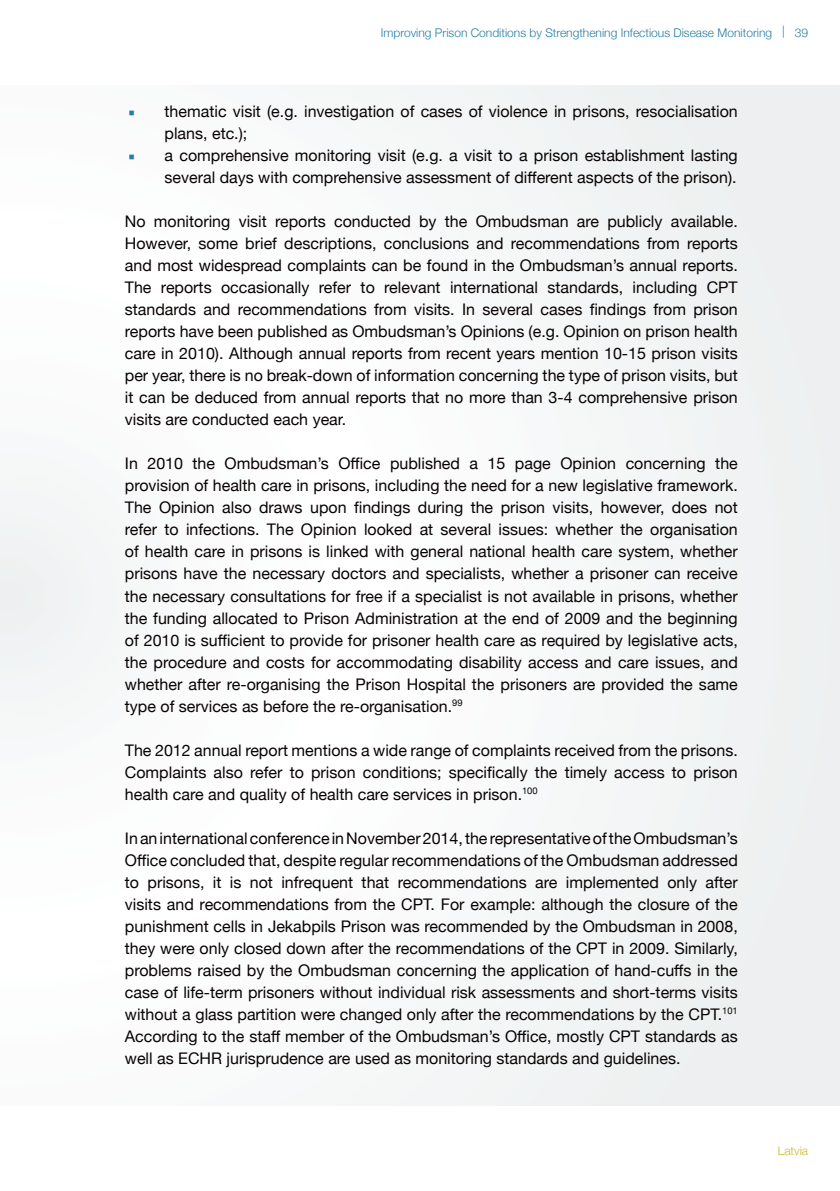
<style>
.page{position:relative;width:840px;height:1191px;background:#fff}
.page>*{position:absolute;margin:0;border:0;box-sizing:border-box;transform-origin:0 0}
.t1{font:16px/22px "Helvetica Neue";color:#080302;text-align:justify}
.t2{font:300 12px "Helvetica Neue";color:#277da3}
.t3{font:300 12px "Helvetica Neue";color:#c7ba2e}
.s1{font-family:"Minion Pro";color:#277da3}
</style>
<div class="page">
<div style="left:0;top:85px;width:839px;height:1021px;background:#f7f8f9"></div>
<p class="t2" style="left:380px;top:23px;width:428px">Improving Prison Conditions by Strengthening Infectious Disease Monitoring | 39</p>
<p class="t1" style="left:164px;top:102px;width:574px;text-indent:-36px"><span class="s1">■</span> thematic visit (e.g. investigation of cases of violence in prisons, resocialisation plans, etc.);</p>
<p class="t1" style="left:128px;top:146px;width:610px;text-align:right"><span class="s1">■</span> a comprehensive monitoring visit (e.g. a visit to a prison establishment lasting several days with comprehensive assessment of different aspects of the prison).</p>
<p class="t1" style="left:125px;top:212px;width:614px">No monitoring visit reports conducted by the Ombudsman are publicly available.<br>However, some brief descriptions, conclusions and recommendations from reports and most widespread complaints can be found in the Ombudsman’s annual reports.<br>The reports occasionally refer to relevant international standards, including CPT standards and recommendations from visits. In several cases findings from prison reports have been published as Ombudsman’s Opinions (e.g. Opinion on prison health care in 2010). Although annual reports from recent years mention 10-15 prison visits per year, there is no break-down of information concerning the type of prison visits, but it can be deduced from annual reports that no more than 3-4 comprehensive prison visits are conducted each year.</p>
<p class="t1" style="left:125px;top:454px;width:614px">In 2010 the Ombudsman’s Office published a 15 page Opinion concerning the provision of health care in prisons, including the need for a new legislative framework.<br>The Opinion also draws upon findings during the prison visits, however, does not refer to infections. The Opinion looked at several issues: whether the organisation of health care in prisons is linked with general national health care system, whether prisons have the necessary doctors and specialists, whether a prisoner can receive the necessary consultations for free if a specialist is not available in prisons, whether the funding allocated to Prison Administration at the end of 2009 and the beginning of 2010 is sufficient to provide for prisoner health care as required by legislative acts, the procedure and costs for accommodating disability access and care issues, and whether after re-organising the Prison Hospital the prisoners are provided the same type of services as before the re-organisation.<sup>99</sup></p>
<p class="t1" style="left:125px;top:740px;width:614px">The 2012 annual report mentions a wide range of complaints received from the prisons.<br>Complaints also refer to prison conditions; specifically the timely access to prison health care and quality of health care services in prison.<sup>100</sup></p>
<p class="t1" style="left:125px;top:828px;width:614px">In an international conference in November 2014, the representative of the Ombudsman’s Office concluded that, despite regular recommendations of the Ombudsman addressed to prisons, it is not infrequent that recommendations are implemented only after visits and recommendations from the CPT. For example: although the closure of the punishment cells in Jekabpils Prison was recommended by the Ombudsman in 2008, they were only closed down after the recommendations of the CPT in 2009. Similarly, problems raised by the Ombudsman concerning the application of hand-cuffs in the case of life-term prisoners without individual risk assessments and short-terms visits without a glass partition were changed only after the recommendations by the CPT.<sup>101<br></sup>According to the staff member of the Ombudsman’s Office, mostly CPT standards as well as ECHR jurisprudence are used as monitoring standards and guidelines.</p>
<p class="t3" style="left:777px;top:1141px;width:32px">Latvia</p>
</div>
